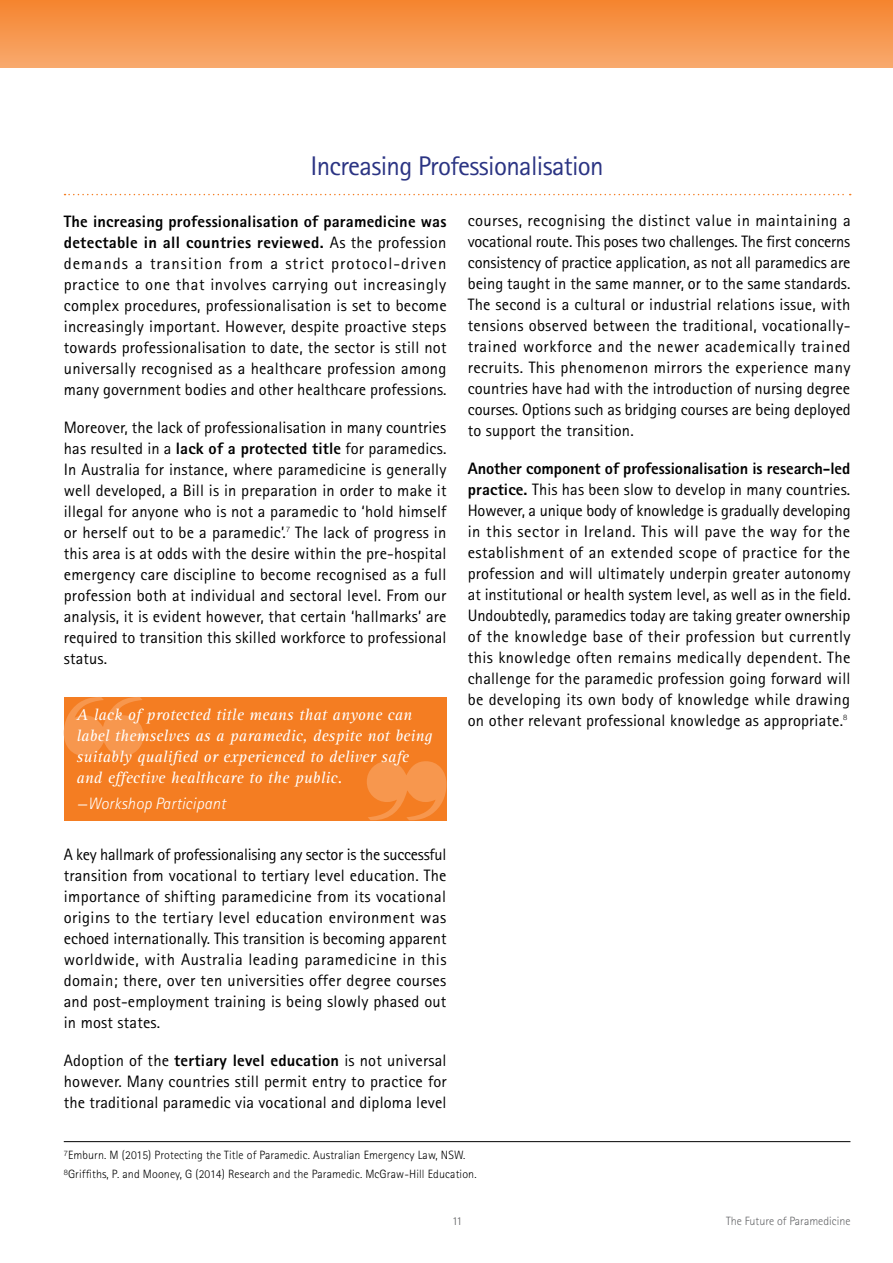
<style>
.page{position:relative;width:893px;height:1263px;background:#fff}
.page>*{position:absolute;margin:0;border:0;box-sizing:border-box;transform-origin:0 0}
.t1{font:27px "Rotis Sans Serif";letter-spacing:-.025em;color:#2b3483}
.t2{font:16.5px/21px "Rotis Sans Serif";letter-spacing:.01em;color:#000;text-align:justify}
.t3{font:italic 16.5px/21px "Rotis Serif";letter-spacing:.01em;color:#fff}
.t4{font:italic 300 16.5px "Rotis Sans Serif";letter-spacing:.01em;color:#fff}
.t5{font:300 12px/18.6px "Rotis Sans Serif";letter-spacing:.01em;color:#000}
.t6{font:300 12px "Rotis Sans Serif";color:#636466}
.t7{font:300 12px "Rotis Semi Sans";color:#636466}
.s1{font-weight:800}
</style>
<div class="page">
<svg style="left:65px;top:194px;width:786px;height:1px"></svg>
<div style="left:64px;top:697px;width:382px;height:123px;background:#f47d22"></div>
<svg style="left:64px;top:697px;width:79px;height:59px"></svg>
<svg style="left:367px;top:761px;width:79px;height:59px"></svg>
<hr style="left:64px;top:1141px;width:786px;height:1px;background:#000">
<div style="left:0;top:0;width:893px;height:68px;background:linear-gradient(to bottom,#f5842e,#f8a96d)"></div>
<h1 class="t1" style="left:310px;top:150px;width:295px">Increasing Professionalisation</h1>
<p class="t2" style="left:64px;top:210px;width:384px"><span class="s1">The increasing professionalisation of paramedicine was detectable in all countries reviewed.</span> As the profession demands a transition from a strict protocol-driven practice to one that involves carrying out increasingly complex procedures, professionalisation is set to become increasingly important. However, despite proactive steps towards professionalisation to date, the sector is still not universally recognised as a healthcare profession among many government bodies and other healthcare professions.</p>
<p class="t2" style="left:64px;top:416px;width:384px">Moreover, the lack of professionalisation in many countries has resulted in a <span class="s1">lack of a protected title</span> for paramedics.<br>In Australia for instance, where paramedicine is generally well developed, a Bill is in preparation in order to make it illegal for anyone who is not a paramedic to ‘hold himself or herself out to be a paramedic’.<sup>7</sup> The lack of progress in this area is at odds with the desire within the pre-hospital emergency care discipline to become recognised as a full profession both at individual and sectoral level. From our analysis, it is evident however, that certain ‘hallmarks’ are required to transition this skilled workforce to professional status.</p>
<p class="t2" style="left:468px;top:210px;width:385px">courses, recognising the distinct value in maintaining a vocational route. This poses two challenges. The first concerns consistency of practice application, as not all paramedics are being taught in the same manner, or to the same standards.<br>The second is a cultural or industrial relations issue, with tensions observed between the traditional, vocationally&shy;trained workforce and the newer academically trained recruits. This phenomenon mirrors the experience many countries have had with the introduction of nursing degree courses. Options such as bridging courses are being deployed to support the transition.</p>
<p class="t2" style="left:468px;top:458px;width:384px"><span class="s1">Another component of professionalisation is research-led practice.</span> This has been slow to develop in many countries.<br>However, a unique body of knowledge is gradually developing in this sector in Ireland. This will pave the way for the establishment of an extended scope of practice for the profession and will ultimately underpin greater autonomy at institutional or health system level, as well as in the field.<br>Undoubtedly, paramedics today are taking greater ownership of the knowledge base of their profession but currently this knowledge often remains medically dependent. The challenge for the paramedic profession going forward will be developing its own body of knowledge while drawing on other relevant professional knowledge as appropriate.<sup>8</sup></p>
<p class="t3" style="left:77px;top:705px;width:357px">A lack of protected title means that anyone can label themselves as a paramedic, despite not being suitably qualified or experienced to deliver safe and effective healthcare to the public.</p>
<p class="t4" style="left:77px;top:793px;width:151px">—Workshop Participant</p>
<p class="t2" style="left:64px;top:843px;width:384px">A key hallmark of professionalising any sector is the successful transition from vocational to tertiary level education. The importance of shifting paramedicine from its vocational origins to the tertiary level education environment was echoed internationally. This transition is becoming apparent worldwide, with Australia leading paramedicine in this domain; there, over ten universities offer degree courses and post-employment training is being slowly phased out in most states.</p>
<p class="t2" style="left:64px;top:1049px;width:384px">Adoption of the <span class="s1">tertiary level education</span> is not universal however. Many countries still permit entry to practice for the traditional paramedic via vocational and diploma level</p>
<p class="t5" style="left:64px;top:1146px;width:414px"><sup>7</sup>Emburn. M (2015) Protecting the Title of Paramedic. Australian Emergency Law, NSW.<br><sup>8</sup>Griffiths, P. and Mooney, G (2014) Research and the Paramedic. McGraw-Hill Education.</p>
<p class="t7" style="left:452px;top:1214px;width:12px">11</p>
<p class="t6" style="left:726px;top:1214px;width:126px">The Future of Paramedicine</p>
</div>
